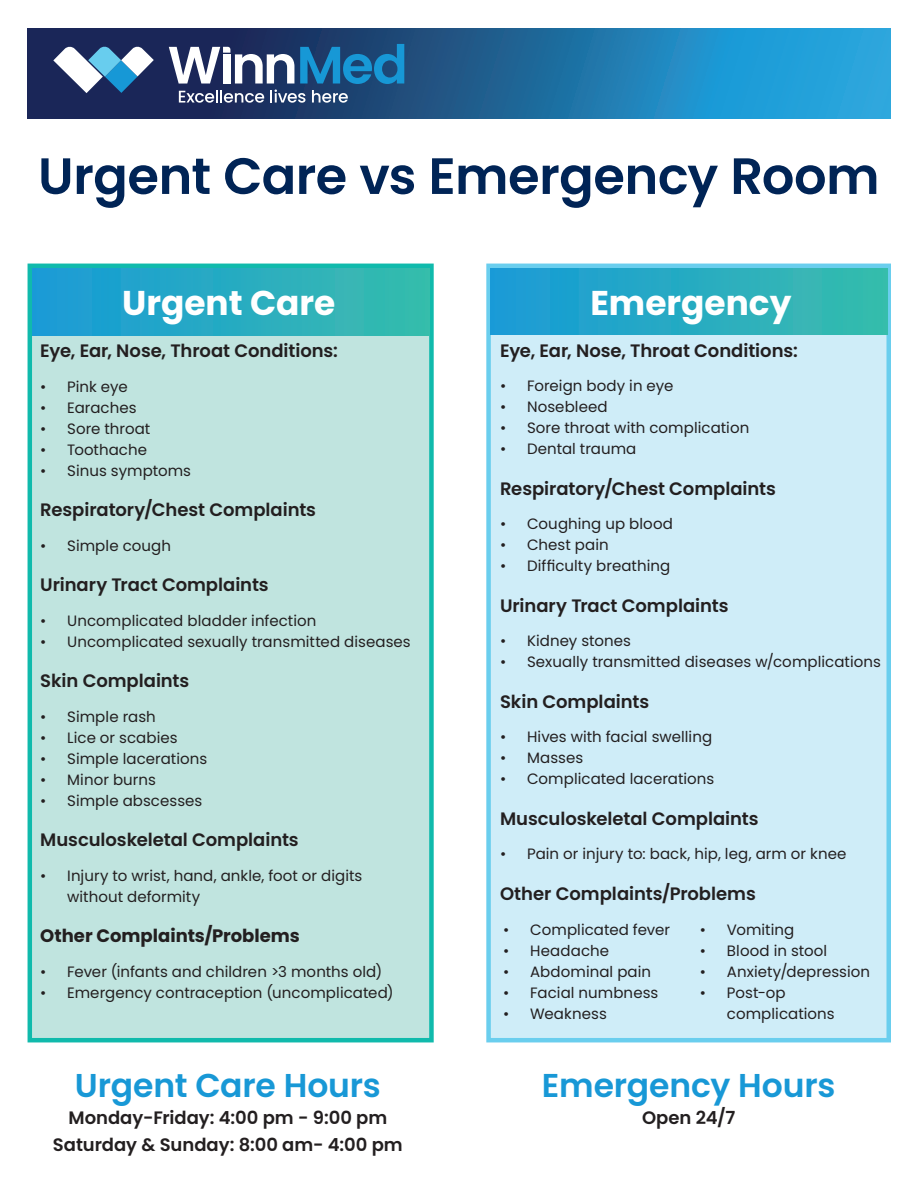
<style>
.page{position:relative;width:918px;height:1188px;background:#fff}
.page>*{position:absolute;margin:0;border:0;box-sizing:border-box;transform-origin:0 0}
.t1{font:600 51px "Poppins";letter-spacing:-.01em;color:#002456}
.t2{font:700 34.35px "Poppins";color:#fff}
.t3{font:600 33px "Poppins";letter-spacing:-.005em;color:#1898d6}
.t4{font:600 18px/27px "Poppins";letter-spacing:-.005em;color:#231f20;text-align:center}
.t5{font:700 18px "Poppins";color:#231f20}
.t6{font:15px/21px "Poppins";letter-spacing:.005em;color:#231f20}
</style>
<div class="page">
<svg style="left:27px;top:28px;width:864px;height:91px;background:#1f6b9f"></svg>
<svg style="left:53px;top:46px;width:101px;height:47px"></svg>
<svg style="left:169px;top:44px;width:235px;height:59px"></svg>
<div style="left:28px;top:264px;width:406px;height:778px;background:#c0e4df;border:4px solid #10baac"></div>
<div style="left:486px;top:264px;width:405px;height:778px;background:#cfedf8;border:4px solid #6aceee"></div>
<div style="left:32px;top:268px;width:397px;height:67px;background:linear-gradient(to right,#199ad7,#38bdac)"></div>
<div style="left:490px;top:268px;width:397px;height:66px;background:linear-gradient(to right,#199ad7,#38bdac)"></div>
<h1 class="t1" style="left:38px;top:147px;width:843px">Urgent Care vs Emergency Room</h1>
<h2 class="t2" style="left:122px;top:283px;width:215px">Urgent Care</h2>
<h2 class="t2" style="left:590px;top:283px;width:203px">Emergency</h2>
<p class="t4" style="left:40px;top:338px;width:299px">Eye, Ear, Nose, Throat Conditions:</p>
<p class="t6" style="left:40px;top:376px;width:89px">• Pink eye</p>
<p class="t6" style="left:40px;top:397px;width:98px">• Earaches</p>
<p class="t6" style="left:40px;top:418px;width:112px">• Sore throat</p>
<p class="t6" style="left:40px;top:439px;width:108px">• Toothache</p>
<p class="t6" style="left:40px;top:460px;width:152px">• Sinus symptoms</p>
<p class="t4" style="left:40px;top:497px;width:277px">Respiratory/Chest Complaints</p>
<p class="t6" style="left:40px;top:535px;width:132px">• Simple cough</p>
<p class="t4" style="left:40px;top:572px;width:230px">Urinary Tract Complaints</p>
<p class="t6" style="left:40px;top:610px;width:278px">• Uncomplicated bladder infection</p>
<p class="t6" style="left:40px;top:631px;width:372px">• Uncomplicated sexually transmitted diseases</p>
<p class="t4" style="left:40px;top:668px;width:151px">Skin Complaints</p>
<p class="t6" style="left:40px;top:706px;width:117px">• Simple rash</p>
<p class="t6" style="left:40px;top:727px;width:139px">• Lice or scabies</p>
<p class="t6" style="left:40px;top:748px;width:169px">• Simple lacerations</p>
<p class="t6" style="left:40px;top:769px;width:117px">• Minor burns</p>
<p class="t6" style="left:40px;top:790px;width:164px">• Simple abscesses</p>
<p class="t4" style="left:40px;top:827px;width:260px">Musculoskeletal Complaints</p>
<p class="t6" style="left:67px;top:865px;width:297px;text-indent:-27px">• Injury to wrist, hand, ankle, foot or digits without deformity</p>
<p class="t5" style="left:40px;top:925px;width:261px">Other Complaints/Problems</p>
<p class="t6" style="left:40px;top:961px;width:343px">• Fever (infants and children &gt;3 months old)</p>
<p class="t6" style="left:40px;top:982px;width:355px">• Emergency contraception (uncomplicated)</p>
<h3 class="t3" style="left:75px;top:1066px;width:307px">Urgent Care Hours</h3>
<p class="t4" style="left:53px;top:1104px;width:351px">Monday-Friday: 4:00 pm - 9:00 pm<br>Saturday &amp; Sunday: 8:00 am- 4:00 pm</p>
<p class="t4" style="left:500px;top:337px;width:299px">Eye, Ear, Nose, Throat Conditions:</p>
<p class="t6" style="left:500px;top:376px;width:175px">• Foreign body in eye</p>
<p class="t6" style="left:500px;top:397px;width:109px">• Nosebleed</p>
<p class="t6" style="left:500px;top:418px;width:251px">• Sore throat with complication</p>
<p class="t6" style="left:500px;top:439px;width:138px">• Dental trauma</p>
<p class="t4" style="left:500px;top:475px;width:277px">Respiratory/Chest Complaints</p>
<p class="t6" style="left:500px;top:514px;width:174px">• Coughing up blood</p>
<p class="t6" style="left:500px;top:535px;width:110px">• Chest pain</p>
<p class="t6" style="left:500px;top:556px;width:172px">• Difficulty breathing</p>
<p class="t4" style="left:500px;top:592px;width:230px">Urinary Tract Complaints</p>
<p class="t6" style="left:500px;top:631px;width:133px">• Kidney stones</p>
<p class="t6" style="left:500px;top:652px;width:382px">• Sexually transmitted diseases w/complications</p>
<p class="t4" style="left:500px;top:688px;width:151px">Skin Complaints</p>
<p class="t6" style="left:500px;top:727px;width:214px">• Hives with facial swelling</p>
<p class="t6" style="left:500px;top:748px;width:85px">• Masses</p>
<p class="t6" style="left:500px;top:769px;width:216px">• Complicated lacerations</p>
<p class="t4" style="left:500px;top:805px;width:260px">Musculoskeletal Complaints</p>
<p class="t6" style="left:500px;top:844px;width:348px">• Pain or injury to: back, hip, leg, arm or knee</p>
<p class="t4" style="left:500px;top:880px;width:257px">Other Complaints/Problems</p>
<p class="t6" style="left:503px;top:919px;width:168px">• Complicated fever</p>
<p class="t6" style="left:503px;top:940px;width:107px">• Headache</p>
<p class="t6" style="left:503px;top:961px;width:149px">• Abdominal pain</p>
<p class="t6" style="left:503px;top:982px;width:157px">• Facial numbness</p>
<p class="t6" style="left:503px;top:1003px;width:105px">• Weakness</p>
<p class="t6" style="left:700px;top:919px;width:96px">• Vomiting</p>
<p class="t6" style="left:700px;top:940px;width:129px">• Blood in stool</p>
<p class="t6" style="left:700px;top:961px;width:172px">• Anxiety/depression</p>
<p class="t6" style="left:727px;top:982px;width:109px;text-indent:-27px">• Post-op complications</p>
<h3 class="t3" style="left:542px;top:1066px;width:295px">Emergency Hours</h3>
<p class="t4" style="left:642px;top:1104px;width:95px">Open 24/7</p>
</div>
